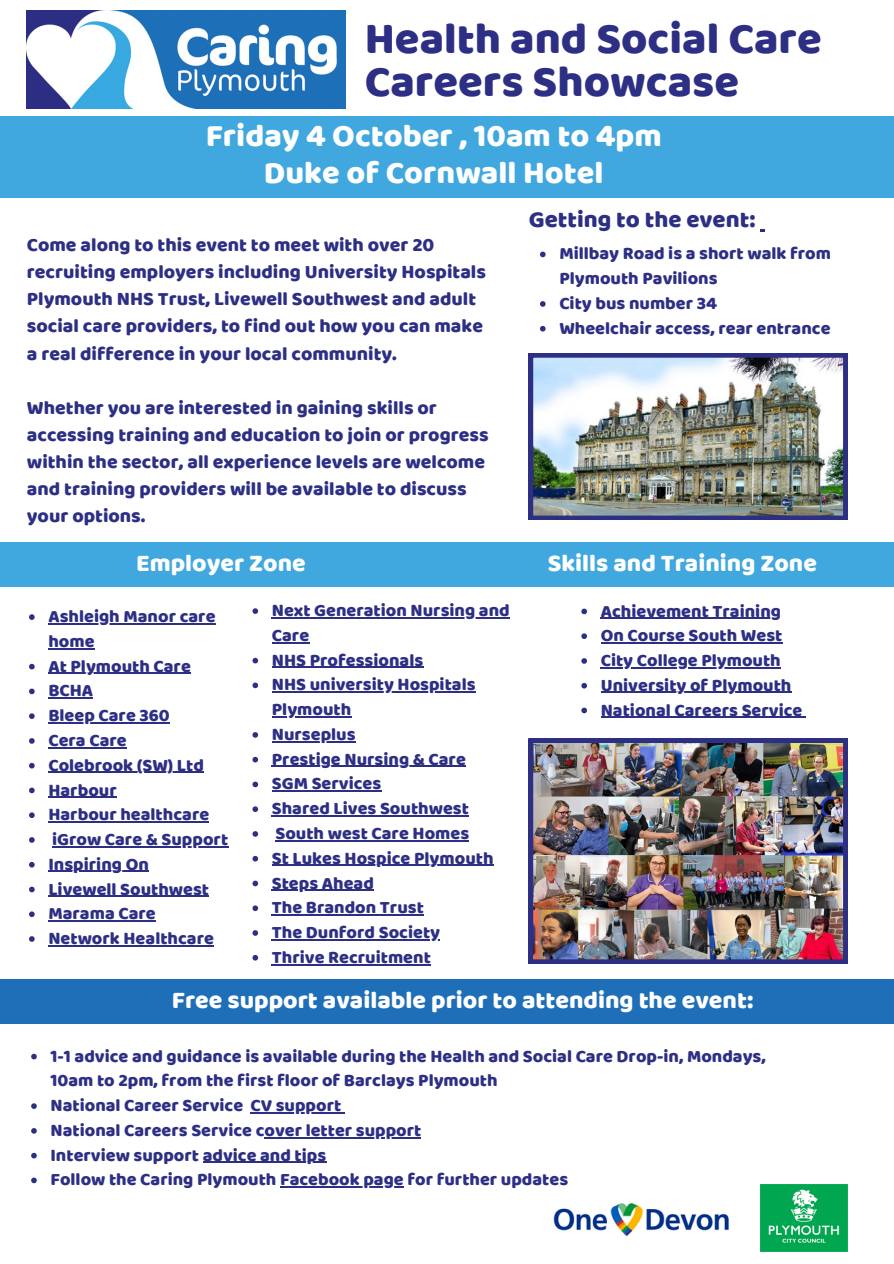
<style>
.page{position:relative;width:894px;height:1264px;background:#fff}
.page>*{position:absolute;margin:0;border:0;box-sizing:border-box;transform-origin:0 0}
.t1{font:45px/42.8px "Baloo";color:#2d2f84}
.t2{font:32.4px/37.2px "Baloo";color:#fefefe;text-align:center}
.t3{font:24.9px "Baloo";color:#fff}
.t4{font:24.9px "Baloo";color:#fefefe}
.t5{font:24px "Baloo";color:#2d2f84}
.t6{font:19.5px/27px "Baloo";color:#2d2f84}
.t7{font:18px/24.8px "Baloo";color:#2d2f84}
</style>
<div class="page">
<div style="left:0;top:116px;width:893px;height:82px;background:#40a8de"></div>
<div style="left:0;top:542px;width:893px;height:45px;background:#40a8de"></div>
<svg style="left:31px;top:1053px;width:6px;height:6px"></svg>
<svg style="left:31px;top:1103px;width:6px;height:5px"></svg>
<hr style="left:250px;top:1112px;width:91px;height:1px;background:#2d2f84">
<svg style="left:31px;top:1128px;width:6px;height:5px"></svg>
<hr style="left:264px;top:1137px;width:157px;height:1px;background:#2d2f84">
<svg style="left:31px;top:1152px;width:6px;height:6px"></svg>
<hr style="left:203px;top:1161px;width:123px;height:1px;background:#2d2f84">
<svg style="left:31px;top:1177px;width:6px;height:6px"></svg>
<hr style="left:280px;top:1186px;width:124px;height:1px;background:#2d2f84">
<div style="left:0;top:979px;width:893px;height:44px;background:#1f6fb8"></div>
<img style="left:528px;top:353px;width:319px;height:167px">
<img style="left:760px;top:1184px;width:86px;height:67px">
<img style="left:553px;top:1203px;width:176px;height:34px">
<img style="left:528px;top:738px;width:319px;height:225px">
<img style="left:27px;top:11px;width:318px;height:97px">
<svg style="left:29px;top:614px;width:6px;height:6px"></svg>
<hr style="left:48px;top:623px;width:167px;height:1px;background:#2d2f84">
<hr style="left:48px;top:648px;width:47px;height:1px;background:#2d2f84">
<svg style="left:29px;top:663px;width:6px;height:6px"></svg>
<hr style="left:48px;top:672px;width:143px;height:2px;background:#2d2f84">
<svg style="left:29px;top:688px;width:6px;height:6px"></svg>
<hr style="left:48px;top:697px;width:45px;height:1px;background:#2d2f84">
<svg style="left:29px;top:713px;width:6px;height:6px"></svg>
<hr style="left:48px;top:722px;width:122px;height:1px;background:#2d2f84">
<svg style="left:29px;top:738px;width:6px;height:5px"></svg>
<hr style="left:48px;top:747px;width:79px;height:1px;background:#2d2f84">
<svg style="left:29px;top:762px;width:6px;height:6px"></svg>
<hr style="left:48px;top:771px;width:156px;height:2px;background:#2d2f84">
<svg style="left:29px;top:787px;width:6px;height:6px"></svg>
<hr style="left:48px;top:796px;width:69px;height:1px;background:#2d2f84">
<svg style="left:29px;top:812px;width:6px;height:6px"></svg>
<hr style="left:48px;top:821px;width:161px;height:1px;background:#2d2f84">
<svg style="left:29px;top:837px;width:6px;height:5px"></svg>
<hr style="left:52px;top:846px;width:176px;height:1px;background:#2d2f84">
<svg style="left:29px;top:862px;width:6px;height:5px"></svg>
<hr style="left:48px;top:870px;width:101px;height:2px;background:#2d2f84">
<svg style="left:29px;top:886px;width:6px;height:6px"></svg>
<hr style="left:48px;top:895px;width:161px;height:1px;background:#2d2f84">
<svg style="left:29px;top:911px;width:6px;height:6px"></svg>
<hr style="left:48px;top:920px;width:108px;height:1px;background:#2d2f84">
<svg style="left:29px;top:936px;width:6px;height:5px"></svg>
<hr style="left:48px;top:945px;width:166px;height:1px;background:#2d2f84">
<svg style="left:252px;top:608px;width:6px;height:6px"></svg>
<hr style="left:272px;top:617px;width:237px;height:1px;background:#2d2f84">
<hr style="left:272px;top:642px;width:37px;height:1px;background:#2d2f84">
<svg style="left:252px;top:657px;width:6px;height:6px"></svg>
<hr style="left:272px;top:666px;width:151px;height:2px;background:#2d2f84">
<svg style="left:252px;top:682px;width:6px;height:6px"></svg>
<hr style="left:272px;top:691px;width:203px;height:1px;background:#2d2f84">
<hr style="left:272px;top:716px;width:79px;height:1px;background:#2d2f84">
<svg style="left:252px;top:732px;width:6px;height:5px"></svg>
<hr style="left:272px;top:741px;width:83px;height:1px;background:#2d2f84">
<svg style="left:252px;top:756px;width:6px;height:6px"></svg>
<hr style="left:272px;top:765px;width:194px;height:2px;background:#2d2f84">
<svg style="left:252px;top:781px;width:6px;height:6px"></svg>
<hr style="left:272px;top:790px;width:109px;height:1px;background:#2d2f84">
<svg style="left:252px;top:806px;width:6px;height:6px"></svg>
<hr style="left:272px;top:815px;width:197px;height:1px;background:#2d2f84">
<svg style="left:252px;top:831px;width:6px;height:5px"></svg>
<hr style="left:275px;top:840px;width:194px;height:1px;background:#2d2f84">
<svg style="left:252px;top:855px;width:6px;height:6px"></svg>
<hr style="left:272px;top:864px;width:221px;height:2px;background:#2d2f84">
<svg style="left:252px;top:880px;width:6px;height:6px"></svg>
<hr style="left:272px;top:889px;width:102px;height:1px;background:#2d2f84">
<svg style="left:252px;top:905px;width:6px;height:6px"></svg>
<hr style="left:272px;top:914px;width:152px;height:1px;background:#2d2f84">
<svg style="left:252px;top:930px;width:6px;height:5px"></svg>
<hr style="left:272px;top:939px;width:168px;height:1px;background:#2d2f84">
<svg style="left:252px;top:955px;width:6px;height:5px"></svg>
<hr style="left:272px;top:963px;width:159px;height:2px;background:#2d2f84">
<svg style="left:581px;top:608px;width:6px;height:6px"></svg>
<hr style="left:600px;top:617px;width:180px;height:1px;background:#2d2f84">
<svg style="left:581px;top:633px;width:6px;height:6px"></svg>
<hr style="left:600px;top:642px;width:182px;height:1px;background:#2d2f84">
<svg style="left:581px;top:658px;width:6px;height:5px"></svg>
<hr style="left:600px;top:667px;width:180px;height:1px;background:#2d2f84">
<svg style="left:581px;top:683px;width:6px;height:5px"></svg>
<hr style="left:600px;top:692px;width:191px;height:1px;background:#2d2f84">
<svg style="left:581px;top:707px;width:6px;height:6px"></svg>
<hr style="left:600px;top:716px;width:202px;height:1px;background:#2d2f84">
<svg style="left:540px;top:251px;width:5px;height:6px"></svg>
<svg style="left:540px;top:301px;width:5px;height:6px"></svg>
<svg style="left:540px;top:326px;width:5px;height:5px"></svg>
<h3 class="t1" style="left:364px;top:16px;width:458px">Health and Social Care<br>Careers Showcase</h3>
<p class="t2" style="left:206px;top:116px;width:457px">Friday 4 October , 10am to 4pm<br>Duke of Cornwall Hotel</p>
<p class="t6" style="left:27px;top:231px;width:460px">Come along to this event to meet with over 20 recruiting employers including University Hospitals Plymouth NHS Trust, Livewell Southwest and adult social care providers, to find out how you can make a real difference in your local community.</p>
<p class="t6" style="left:27px;top:393px;width:463px">Whether you are interested in gaining skills or accessing training and education to join or progress within the sector, all experience levels are welcome and training providers will be available to discuss your options.</p>
<p class="t5" style="left:528px;top:205px;width:228px">Getting to the event:</p>
<p class="t7" style="left:559px;top:241px;width:273px">Millbay Road is a short walk from<br>Plymouth Pavilions</p>
<p class="t7" style="left:559px;top:290px;width:159px">City bus number 34</p>
<p class="t7" style="left:559px;top:315px;width:273px">Wheelchair access, rear entrance</p>
<h3 class="t4" style="left:136px;top:547px;width:171px">Employer Zone</h3>
<p class="t4" style="left:547px;top:547px;width:271px">Skills and Training Zone</p>
<p class="t7" style="left:48px;top:603px;width:169px">Ashleigh Manor care home</p>
<p class="t7" style="left:48px;top:653px;width:144px">At Plymouth Care</p>
<p class="t7" style="left:48px;top:678px;width:46px">BCHA</p>
<p class="t7" style="left:48px;top:702px;width:123px">Bleep Care 360</p>
<p class="t7" style="left:48px;top:727px;width:80px">Cera Care</p>
<p class="t7" style="left:48px;top:752px;width:157px">Colebrook (SW) Ltd</p>
<p class="t7" style="left:48px;top:777px;width:70px">Harbour</p>
<p class="t7" style="left:48px;top:801px;width:162px">Harbour healthcare</p>
<p class="t7" style="left:48px;top:826px;width:181px">iGrow Care &amp; Support<br>Inspiring On</p>
<p class="t7" style="left:48px;top:876px;width:162px">Livewell Southwest</p>
<p class="t7" style="left:48px;top:900px;width:109px">Marama Care</p>
<p class="t7" style="left:48px;top:925px;width:167px">Network Healthcare</p>
<p class="t7" style="left:272px;top:597px;width:239px">Next Generation Nursing and<br>Care</p>
<p class="t7" style="left:272px;top:647px;width:153px">NHS Professionals</p>
<p class="t7" style="left:272px;top:672px;width:205px">NHS university Hospitals</p>
<p class="t7" style="left:272px;top:696px;width:85px">Plymouth<br>Nurseplus</p>
<p class="t7" style="left:272px;top:746px;width:195px">Prestige Nursing &amp; Care</p>
<p class="t7" style="left:272px;top:771px;width:111px">SGM Services</p>
<p class="t7" style="left:272px;top:795px;width:198px">Shared Lives Southwest</p>
<p class="t7" style="left:275px;top:820px;width:195px">South west Care Homes</p>
<p class="t7" style="left:272px;top:845px;width:223px">St Lukes Hospice Plymouth</p>
<p class="t7" style="left:272px;top:870px;width:104px">Steps Ahead</p>
<p class="t7" style="left:272px;top:894px;width:153px">The Brandon Trust</p>
<p class="t7" style="left:272px;top:919px;width:170px">The Dunford Society</p>
<p class="t7" style="left:272px;top:944px;width:160px">Thrive Recruitment</p>
<p class="t7" style="left:600px;top:598px;width:182px">Achievement Training</p>
<p class="t7" style="left:600px;top:622px;width:183px">On Course South West</p>
<p class="t7" style="left:600px;top:647px;width:181px">City College Plymouth</p>
<p class="t7" style="left:600px;top:672px;width:192px">University of Plymouth</p>
<p class="t7" style="left:600px;top:697px;width:203px">National Careers Service</p>
<p class="t3" style="left:172px;top:984px;width:583px">Free support available prior to attending the event:</p>
<p class="t7" style="left:50px;top:1043px;width:716px">1-1 advice and guidance is available during the Health and Social Care Drop-in, Mondays,<br>10am to 2pm, from the first floor of Barclays Plymouth</p>
<h1 class="t7" style="left:50px;top:1092px;width:292px">National Career Service CV support</h1>
<h2 class="t7" style="left:50px;top:1117px;width:372px">National Careers Service cover letter support</h2>
<p class="t7" style="left:50px;top:1142px;width:277px">Interview support advice and tips</p>
<p class="t7" style="left:50px;top:1166px;width:519px">Follow the Caring Plymouth Facebook page for further updates</p>
</div>
